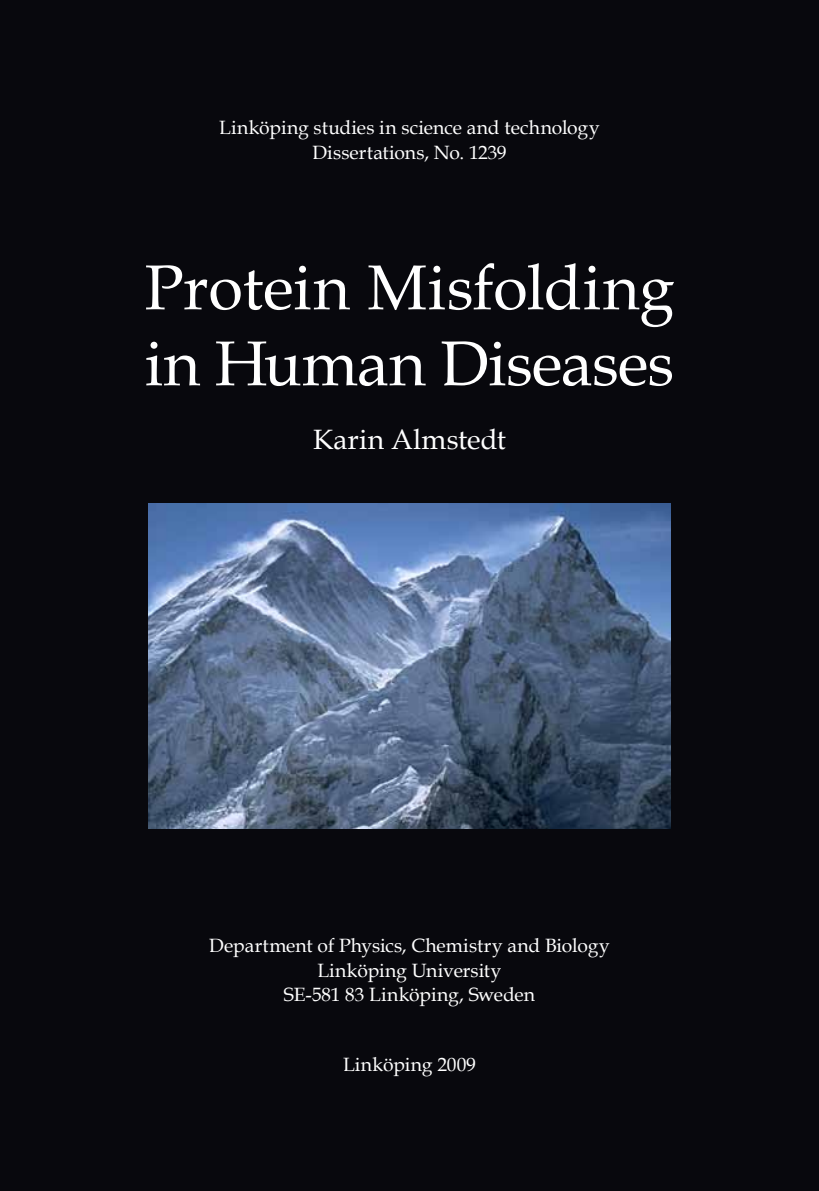
<style>
.page{position:relative;width:819px;height:1191px;background:#08080d}
.page>*{position:absolute;margin:0;border:0;box-sizing:border-box;transform-origin:0 0}
.t1{font:63.35px/76px "Book Antiqua";letter-spacing:-.01em;color:#fff}
.t2{font:28px "Book Antiqua";letter-spacing:.005em;color:#fff}
.t3{font:19.25px/24.5px "Book Antiqua";letter-spacing:-.005em;color:#fff;text-align:center}
</style>
<div class="page">
<img style="left:149px;top:504px;width:521px;height:324px">
<p class="t3" style="left:219px;top:115px;width:382px">Linköping studies in science and technology<br>Dissertations, No. 1239</p>
<h1 class="t1" style="left:145px;top:248px;width:531px">Protein Misfolding in Human Diseases</h1>
<h2 class="t2" style="left:313px;top:419px;width:194px">Karin Almstedt</h2>
<p class="t3" style="left:209px;top:933px;width:402px">Department of Physics, Chemistry and Biology<br>Linköping University<br>SE-581 83 Linköping, Sweden</p>
<p class="t3" style="left:343px;top:1051px;width:134px">Linköping 2009</p>
</div>
